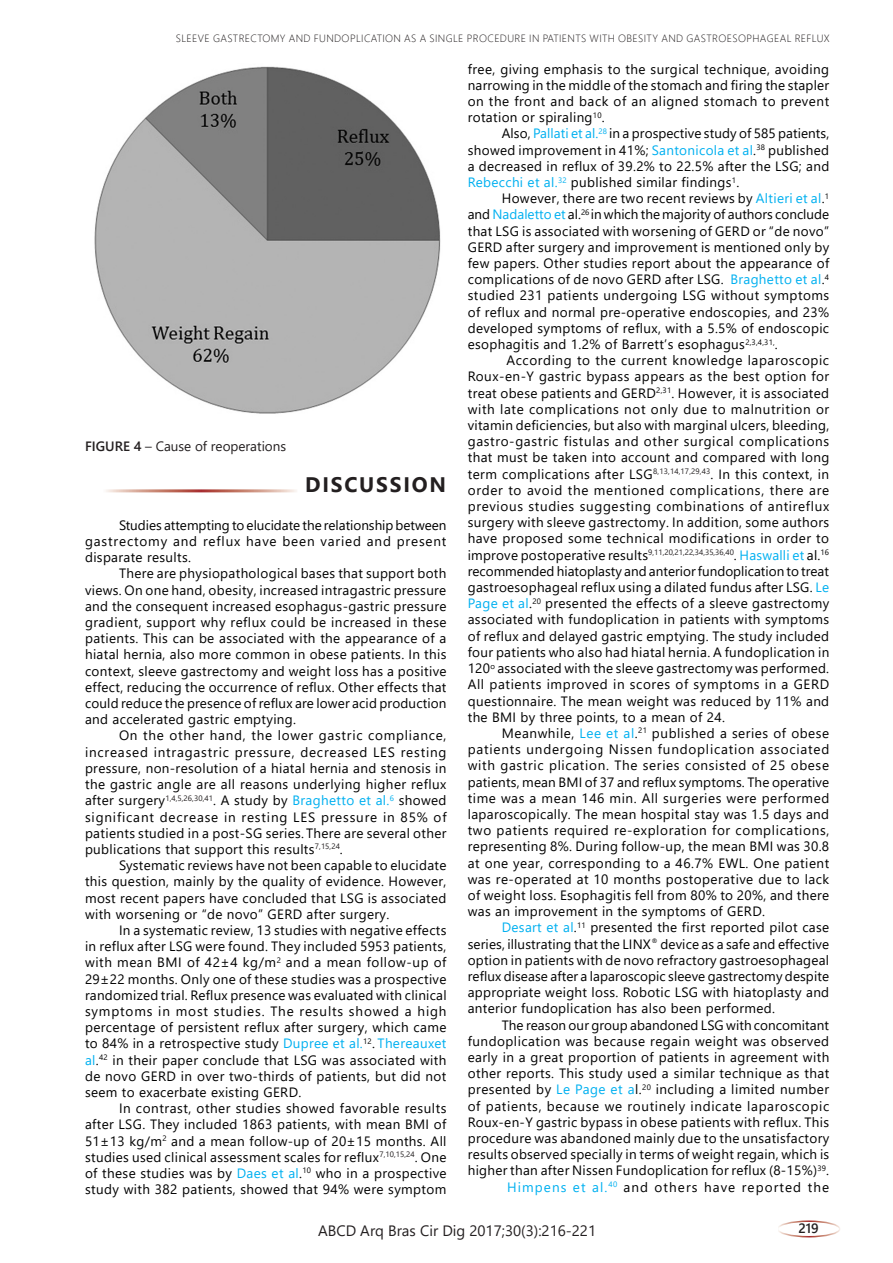
<style>
.page{position:relative;width:893px;height:1263px;background:#fff}
.page>*{position:absolute;margin:0;border:0;box-sizing:border-box;transform-origin:0 0}
.Titulo_texto{font:700 21px "Segoe UI";letter-spacing:.085em;color:#231f20}
.t1{font:15px "Segoe UI";color:#231f20}
.Texto{font:13.5px/16.2px "Segoe UI";letter-spacing:.025em;color:#000;text-align:justify}
.Texto-2{font:13.5px "Segoe UI";letter-spacing:.08em;color:#000}
.Titulo_imagem{font:13.5px "Segoe UI";color:#231f20}
.t2{font:600 13.5px "Segoe UI";color:#231f20}
.t3{font:300 10.5px "Segoe UI";letter-spacing:.035em;color:#231f20}
.s1{font-weight:600}
.s2{color:#00b0f0}
</style>
<div class="page">
<img style="left:94px;top:66px;width:347px;height:348px">
<div style="left:777px;top:1220px;width:63px;height:17px;border:2px solid #fff;border-radius:50%"></div>
<p class="t3" style="left:176px;top:28px;width:64px">SLEEVE GASTRECT</p>
<p class="t3" style="left:262px;top:28px;width:180px">OMY AN D FUN DOPLICATION AS A SINGLE</p>
<p class="t3" style="left:467px;top:28px;width:93px">PROCEDURE IN PATIENT</p>
<p class="t3" style="left:581px;top:28px;width:250px">S WITH OBESITY AN D GASTROESOPHAGEAL RE FLUX</p>
<p class="Titulo_imagem" style="left:85px;top:433px;width:203px"><span class="s1">FIGURE 4</span> – Cause of reoperations</p>
<p class="Titulo_texto" style="left:305px;top:465px;width:142px">DISCUSSION</p>
<p class="Texto" style="left:85px;top:516px;width:363px;text-indent:34px">Studies attempting to elucidate the relationship between gastrectomy and reflux have been varied and present disparate results.</p>
<p class="Texto" style="left:85px;top:564px;width:363px;text-indent:34px">There are physiopathological bases that support both views. On one hand, obesity, increased intragastric pressure and the consequent increased esophagus-gastric pressure gradient, support why reflux could be increased in these patients. This can be associated with the appearance of a hiatal hernia, also more common in obese patients. In this context, sleeve gastrectomy and weight loss has a positive effect, reducing the occurrence of reflux. Other effects that could reduce the presence of reflux are lower acid production and accelerated gastric emptying.</p>
<p class="Texto" style="left:85px;top:726px;width:363px;text-indent:34px">On the other hand, the lower gastric compliance, increased intragastric pressure, decreased LES resting pressure, non-resolution of a hiatal hernia and stenosis in the gastric angle are all reasons underlying higher reflux after surgery<sup>1,4,5,26,30,41</sup>. A study by <span class="s2">Braghetto et al.</span><sup>6</sup> showed significant decrease in resting LES pressure in 85% of patients studied in a post-SG series. There are several other publications that support this results<sup>7,15,24</sup>.</p>
<p class="Texto" style="left:85px;top:856px;width:363px;text-indent:34px">Systematic reviews have not been capable to elucidate this question, mainly by the quality of evidence. However, most recent papers have concluded that LSG is associated with worsening or “de novo” GERD after surgery.</p>
<p class="Texto" style="left:85px;top:921px;width:363px;text-indent:34px">In a systematic review, 13 studies with negative effects in reflux after LSG were found. They included 5953 patients, with mean BMI of 42±4 kg/m<sup>2</sup> and a mean follow-up of 29±22 months. Only one of these studies was a prospective randomized trial. Reflux presence was evaluated with clinical symptoms in most studies. The results showed a high percentage of persistent reflux after surgery, which came to 84% in a retrospective study <span class="s2">Dupree et al.</span><sup>12</sup>. <span class="s2">Thereauxet al</span>.<sup>42</sup> in their paper conclude that LSG was associated with de novo GERD in over two-thirds of patients, but did not seem to exacerbate existing GERD.</p>
<p class="Texto" style="left:85px;top:1099px;width:363px;text-indent:34px">In contrast, other studies showed favorable results after LSG. They included 1863 patients, with mean BMI of 51±13 kg/m<sup>2</sup> and a mean follow-up of 20±15 months. All studies used clinical assessment scales for reflux<sup>7,10,15,24</sup>. One of these studies was by <span class="s2">Daes et al</span>.<sup>10</sup> who in a prospective study with 382 patients, showed that 94% were symptom</p>
<p class="Texto" style="left:468px;top:60px;width:363px">free, giving emphasis to the surgical technique, avoiding narrowing in the middle of the stomach and firing the stapler on the front and back of an aligned stomach to prevent rotation or spiraling<sup>10</sup>.</p>
<p class="Texto" style="left:468px;top:124px;width:363px;text-indent:34px">Also, <span class="s2">Pallati et al.</span><sup>28</sup> in a prospective study of 585 patients, showed improvement in 41%; <span class="s2">Santonicola et al</span>.<sup>38</sup> published a decreased in reflux of 39.2% to 22.5% after the LSG; and <span class="s2">Rebecchi et al.</span><sup>32</sup> published similar findings<sup>1</sup>.</p>
<p class="Texto" style="left:468px;top:189px;width:363px;text-indent:34px">However, there are two recent reviews by <span class="s2">Altieri et al</span>.<sup>1 </sup>and <span class="s2">Nadaletto et</span> al.<sup>26</sup> in which the majority of authors conclude that LSG is associated with worsening of GERD or “de novo” GERD after surgery and improvement is mentioned only by few papers. Other studies report about the appearance of complications of de novo GERD after LSG. <span class="s2">Braghetto et al</span>.<sup>4 </sup>studied 231 patients undergoing LSG without symptoms of reflux and normal pre-operative endoscopies, and 23% developed symptoms of reflux, with a 5.5% of endoscopic esophagitis and 1.2% of Barrett’s esophagus<sup>2,3,4,31,</sup>.</p>
<p class="Texto" style="left:468px;top:351px;width:363px;text-indent:39px">According to the current knowledge laparoscopic Roux-en-Y gastric bypass appears as the best option for treat obese patients and GERD<sup>2,31</sup>. However, it is associated with late complications not only due to malnutrition or vitamin deficiencies, but also with marginal ulcers, bleeding, gastro-gastric fistulas and other surgical complications that must be taken into account and compared with long term complications after LSG<sup>8,13,14,17,29,43</sup>. In this context, in order to avoid the mentioned complications, there are previous studies suggesting combinations of antireflux surgery with sleeve gastrectomy. In addition, some authors have proposed some technical modifications in order to improve postoperative results<sup>9,11,20,21,22,34,35,36,40</sup>. <span class="s2">Haswalli et</span> al.<sup>16 </sup>recommended hiatoplasty and anterior fundoplication to treat gastroesophageal reflux using a dilated fundus after LSG. <span class="s2">Le Page et al</span>.<sup>20</sup> presented the effects of a sleeve gastrectomy associated with fundoplication in patients with symptoms of reflux and delayed gastric emptying. The study included four patients who also had hiatal hernia. A fundoplication in 120<sup>o</sup> associated with the sleeve gastrectomy was performed.<br>All patients improved in scores of symptoms in a GERD questionnaire. The mean weight was reduced by 11% and the BMI by three points, to a mean of 24.</p>
<p class="Texto" style="left:468px;top:724px;width:363px;text-indent:34px">Meanwhile, <span class="s2">Lee et al</span>.<sup>21</sup> published a series of obese patients undergoing Nissen fundoplication associated with gastric plication. The series consisted of 25 obese patients, mean BMI of 37 and reflux symptoms. The operative time was a mean 146 min. All surgeries were performed laparoscopically. The mean hospital stay was 1.5 days and two patients required re-exploration for complications, representing 8%. During follow-up, the mean BMI was 30.8 at one year, corresponding to a 46.7% EWL. One patient was re-operated at 10 months postoperative due to lack of weight loss. Esophagitis fell from 80% to 20%, and there was an improvement in the symptoms of GERD.</p>
<p class="Texto" style="left:468px;top:918px;width:363px;text-indent:34px"><span class="s2">Desart et al</span>.<sup>11</sup> presented the first reported pilot case series, illustrating that the LINX<sup>®</sup> device as a safe and effective option in patients with de novo refractory gastroesophageal reflux disease after a laparoscopic sleeve gastrectomy despite appropriate weight loss. Robotic LSG with hiatoplasty and anterior fundoplication has also been performed.</p>
<p class="Texto" style="left:468px;top:1015px;width:363px;text-indent:34px">The reason our group abandoned LSG with concomitant fundoplication was because regain weight was observed early in a great proportion of patients in agreement with other reports. This study used a similar technique as that presented by <span class="s2">Le Page et a</span>l.<sup>20</sup> including a limited number of patients, because we routinely indicate laparoscopic Roux-en-Y gastric bypass in obese patients with reflux. This procedure was abandoned mainly due to the unsatisfactory results observed specially in terms of weight regain, which is higher than after Nissen Fundoplication for reflux (8-15%)<sup>39</sup>.</p>
<p class="Texto-2" style="left:507px;top:1174px;width:324px"><span class="s2">Himpens et al.</span><sup>40</sup> and others have reported the</p>
<p class="t1" style="left:318px;top:1216px;width:279px">ABCD Arq Bras Cir Dig 2017;30(3):216-221</p>
<p class="t2" style="left:798px;top:1215px;width:22px">219</p>
</div>
